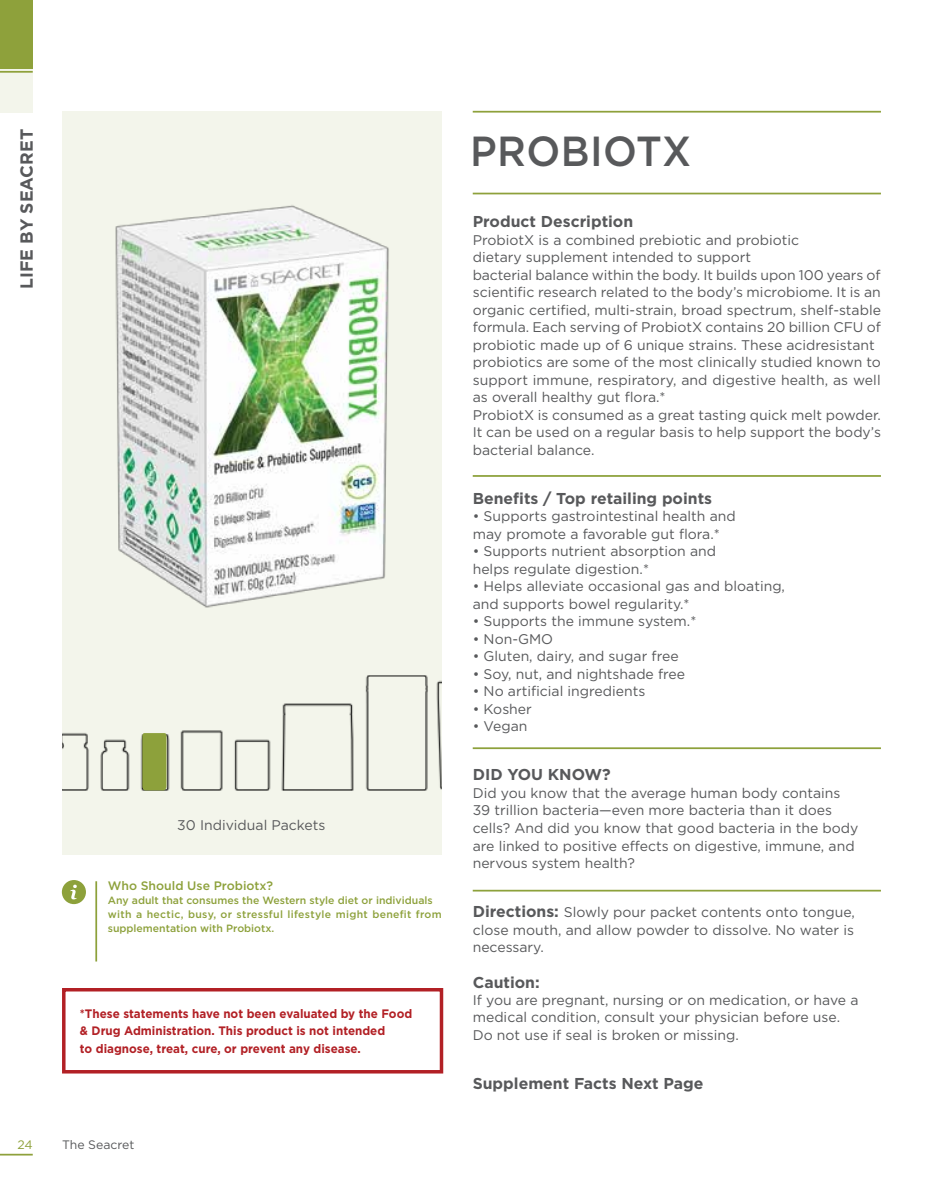
<style>
.page{position:relative;width:943px;height:1191px;background:#fff}
.page>*{position:absolute;margin:0;border:0;box-sizing:border-box;transform-origin:0 0}
.t1{font:500 42px "Gotham Pro";letter-spacing:.01em;color:#58595b;scale:.95 1}
.t2{font:700 17.5px "Gotham Pro";color:#58595b}
.t3{font:700 15.75px "Gotham Pro";color:#58595b}
.t4{font:14px/17.5px "Gotham Pro";color:#58595b}
.t5{font:700 12.25px/17.5px "Gotham Pro";color:#b22025;scale:.95 1}
.t6{font:500 12.25px "Gotham Pro";color:#8da13b}
.t7{font:12.25px "Gotham Pro";color:#58595b}
.t8{font:12.25px "Gotham Pro";color:#8ea13b}
.t9{font:500 10.5px/14px "Gotham Pro";color:#8da13b}
.s1{font-weight:700;font-size:15.75px}
</style>
<div class="page">
<div style="left:62px;top:111px;width:379px;height:743px;background:#f3f5eb"></div>
<div style="left:0;top:34px;width:33px;height:79px;background:#f3f5eb"></div>
<hr style="left:0;top:71px;width:33px;height:2px;background:#8ea13b">
<div style="left:0;top:0;width:33px;height:68px;background:#8ea13b"></div>
<hr style="left:472px;top:111px;width:409px;height:2px;background:#8ea13b">
<hr style="left:472px;top:193px;width:409px;height:1px;background:#8ea13b">
<hr style="left:0;top:1153px;width:33px;height:2px;background:#8ea13b">
<svg style="left:62px;top:880px;width:24px;height:24px"></svg>
<hr style="left:95px;top:881px;width:2px;height:80px;background:#8da13b">
<hr style="left:472px;top:475px;width:409px;height:2px;background:#8da13b">
<hr style="left:472px;top:747px;width:409px;height:2px;background:#8da13b">
<hr style="left:472px;top:889px;width:409px;height:2px;background:#8da13b">
<div style="left:62px;top:988px;width:381px;height:85px;border:4px solid #b22025"></div>
<img style="left:115px;top:205px;width:274px;height:403px">
<img style="left:62px;top:675px;width:379px;height:115px">
<svg style="left:141px;top:730px;width:27px;height:61px"></svg>
<p class="t2" style="left:16px;top:289px;width:161px;rotate:-90deg">LIFE BY SEACRET</p>
<h1 class="t1" style="left:470px;top:128px;width:234px">PROBIOTX</h1>
<p class="t3" style="left:472px;top:213px;width:162px">Product Description</p>
<p class="t4" style="left:472px;top:231px;width:410px">ProbiotX is a combined prebiotic and probiotic<br>dietary supplement intended to support<br>bacterial balance within the body. It builds upon 100 years of scientific research related to the body’s microbiome. It is an organic certified, multi-strain, broad spectrum, shelf-stable formula. Each serving of ProbiotX contains 20 billion CFU of probiotic made up of 6 unique strains. These acidresistant probiotics are some of the most clinically studied known to support immune, respiratory, and digestive health, as well as overall healthy gut flora.*<br>ProbiotX is consumed as a great tasting quick melt powder.<br>It can be used on a regular basis to help support the body’s bacterial balance.</p>
<p class="t3" style="left:472px;top:489px;width:241px">Benefits / Top retailing points</p>
<p class="t4" style="left:472px;top:507px;width:264px">• Supports gastrointestinal health and may promote a favorable gut flora.*</p>
<p class="t4" style="left:472px;top:542px;width:245px">• Supports nutrient absorption and helps regulate digestion.*</p>
<p class="t4" style="left:472px;top:577px;width:314px">• Helps alleviate occasional gas and bloating, and supports bowel regularity.*</p>
<p class="t4" style="left:472px;top:612px;width:225px">• Supports the immune system.*</p>
<p class="t4" style="left:472px;top:630px;width:82px">• Non-GMO</p>
<p class="t4" style="left:472px;top:647px;width:207px">• Gluten, dairy, and sugar free</p>
<p class="t4" style="left:472px;top:665px;width:214px">• Soy, nut, and nightshade free</p>
<p class="t4" style="left:472px;top:682px;width:174px">• No artificial ingredients</p>
<p class="t4" style="left:472px;top:700px;width:61px">• Kosher</p>
<p class="t4" style="left:472px;top:717px;width:56px">• Vegan</p>
<p class="t3" style="left:472px;top:766px;width:139px">DID YOU KNOW?</p>
<p class="t4" style="left:472px;top:784px;width:387px">Did you know that the average human body contains 39 trillion bacteria—even more bacteria than it does cells? And did you know that good bacteria in the body are linked to positive effects on digestive, immune, and nervous system health?</p>
<p class="t4" style="left:472px;top:903px;width:384px;text-align:justify"><span class="s1">Directions:</span> Slowly pour packet contents onto tongue, close mouth, and allow powder to dissolve. No water is necessary.</p>
<p class="t3" style="left:472px;top:973px;width:68px">Caution:</p>
<p class="t4" style="left:472px;top:991px;width:387px">If you are pregnant, nursing or on medication, or have a medical condition, consult your physician before use.<br>Do not use if seal is broken or missing.</p>
<p class="t3" style="left:472px;top:1074px;width:232px">Supplement Facts Next Page</p>
<p class="t4" style="left:177px;top:816px;width:150px">30 Individual Packets</p>
<p class="t6" style="left:108px;top:879px;width:167px">Who Should Use Probiotx?</p>
<p class="t9" style="left:108px;top:893px;width:335px">Any adult that consumes the Western style diet or individuals with a hectic, busy, or stressful lifestyle might benefit from supplementation with Probiotx.</p>
<p class="t5" style="left:80px;top:1004px;width:351px">*These statements have not been evaluated by the Food &amp; Drug Administration. This product is not intended<br>to diagnose, treat, cure, or prevent any disease.</p>
<p class="t8" style="left:18px;top:1137px;width:17px">24</p>
<p class="t7" style="left:62px;top:1137px;width:74px">The Seacret</p>
</div>
